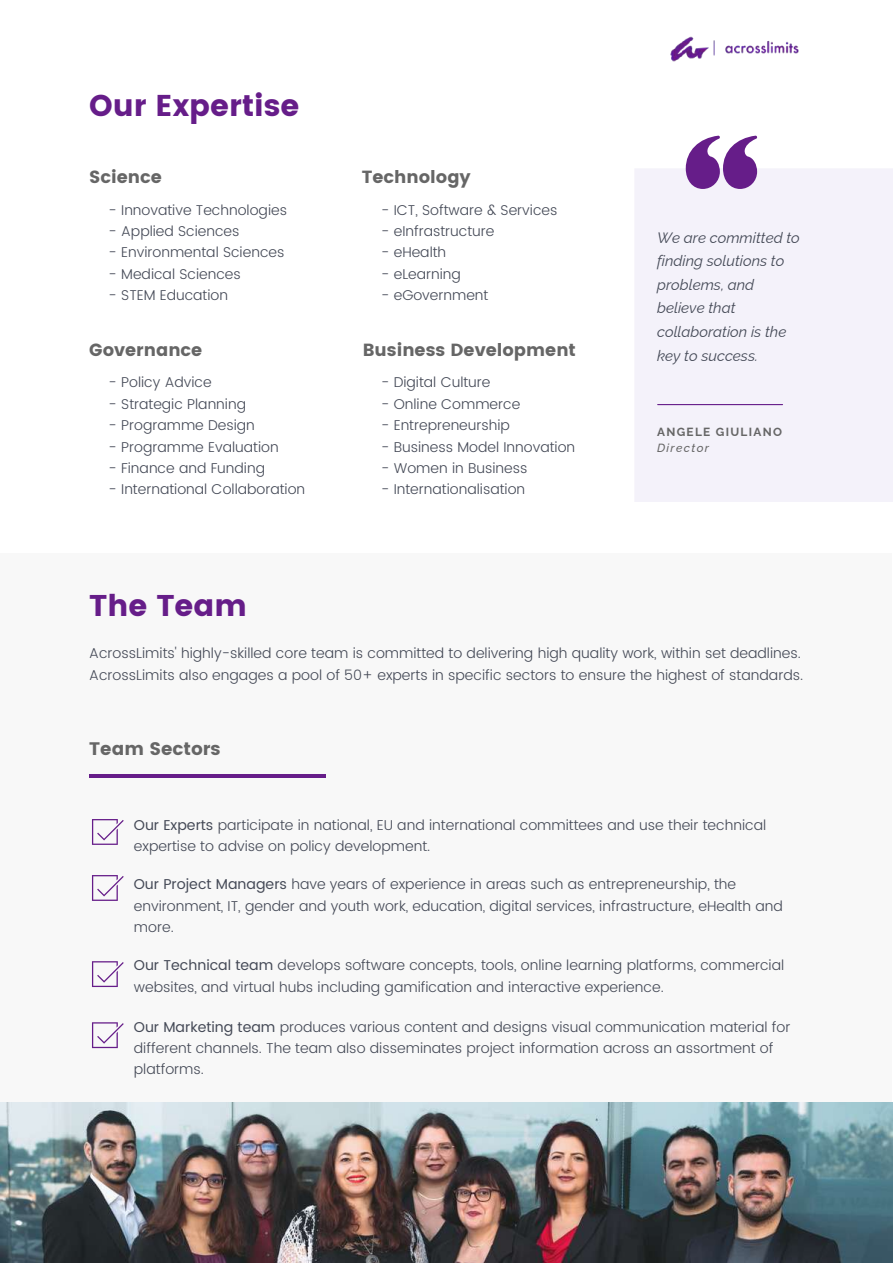
<style>
.page{position:relative;width:893px;height:1264px;background:#fff}
.page>*{position:absolute;margin:0;border:0;box-sizing:border-box;transform-origin:0 0}
.t1{font:30px "Poppins";color:#661d89}
.t2{font:18.15px "Poppins";color:#666}
.t3{font:17.55px "Poppins";color:#666}
.t4{font:italic 15px/23.5px "Raleway";color:#444956}
.t5{font:300 14.25px/21.3px "Poppins";color:#444956}
.t6{font:700 11.85px "Raleway";letter-spacing:.11em;color:#666}
.t7{font:italic 500 11.85px "Raleway";letter-spacing:.11em;color:#666}
.s1{font-weight:400}
</style>
<div class="page">
<div style="left:0;top:553px;width:891px;height:549px;background:#f8f8f8"></div>
<hr style="left:89px;top:774px;width:237px;height:3px;background:#661d89">
<svg style="left:92px;top:875px;width:32px;height:25px"></svg>
<svg style="left:92px;top:819px;width:32px;height:25px"></svg>
<svg style="left:92px;top:1022px;width:32px;height:26px"></svg>
<svg style="left:92px;top:961px;width:32px;height:26px"></svg>
<img style="left:670px;top:36px;width:129px;height:26px">
<div style="left:635px;top:169px;width:257px;height:333px;background:#f4f2fa"></div>
<svg style="left:685px;top:135px;width:72px;height:54px"></svg>
<hr style="left:657px;top:404px;width:125px;height:1px;background:#661d89">
<img style="left:0;top:1102px;width:892px;height:160px">
<h1 class="t1" style="left:89px;top:88px;width:212px">Our Expertise</h1>
<p class="t3" style="left:89px;top:167px;width:74px">Science</p>
<p class="t3" style="left:362px;top:167px;width:111px">Technology</p>
<p class="t5" style="left:109px;top:199px;width:180px">- Innovative Technologies</p>
<p class="t5" style="left:109px;top:220px;width:132px">- Applied Sciences</p>
<p class="t5" style="left:109px;top:242px;width:177px">- Environmental Sciences</p>
<p class="t5" style="left:109px;top:263px;width:134px">- Medical Sciences</p>
<p class="t5" style="left:109px;top:284px;width:121px">- STEM Education</p>
<p class="t3" style="left:89px;top:339px;width:114px">Governance</p>
<p class="t5" style="left:381px;top:199px;width:178px">- ICT, Software &amp; Services</p>
<p class="t5" style="left:381px;top:220px;width:115px">- eInfrastructure</p>
<p class="t5" style="left:381px;top:242px;width:67px">- eHealth</p>
<p class="t5" style="left:381px;top:263px;width:81px">- eLearning</p>
<p class="t5" style="left:381px;top:284px;width:109px">- eGovernment</p>
<p class="t3" style="left:363px;top:339px;width:215px">Business Development</p>
<p class="t4" style="left:657px;top:225px;width:144px">We are committed to finding solutions to problems, and believe that collaboration is the key to success.</p>
<p class="t5" style="left:109px;top:372px;width:104px">- Policy Advice</p>
<p class="t5" style="left:109px;top:393px;width:139px">- Strategic Planning</p>
<p class="t5" style="left:109px;top:414px;width:148px">- Programme Design</p>
<p class="t5" style="left:109px;top:436px;width:171px">- Programme Evaluation</p>
<p class="t5" style="left:109px;top:457px;width:158px">- Finance and Funding</p>
<p class="t5" style="left:109px;top:478px;width:198px">- International Collaboration</p>
<p class="t5" style="left:381px;top:372px;width:111px">- Digital Culture</p>
<p class="t5" style="left:381px;top:393px;width:141px">- Online Commerce</p>
<p class="t5" style="left:381px;top:414px;width:130px">- Entrepreneurship</p>
<p class="t5" style="left:381px;top:436px;width:195px">- Business Model Innovation</p>
<p class="t5" style="left:381px;top:457px;width:148px">- Women in Business</p>
<p class="t5" style="left:381px;top:478px;width:145px">- Internationalisation</p>
<p class="t6" style="left:657px;top:425px;width:126px">ANGELE GIULIANO</p>
<p class="t7" style="left:657px;top:440px;width:53px">Director</p>
<h1 class="t1" style="left:89px;top:588px;width:159px">The Team</h1>
<p class="t5" style="left:89px;top:642px;width:715px">AcrossLimits' highly-skilled core team is committed to delivering high quality work, within set deadlines.<br>AcrossLimits also engages a pool of 50+ experts in specific sectors to ensure the highest of standards.</p>
<p class="t2" style="left:89px;top:738px;width:133px">Team Sectors</p>
<p class="t5" style="left:134px;top:814px;width:634px"><span class="s1">Our Experts</span> participate in national, EU and international committees and use their technical expertise to advise on policy development.</p>
<p class="t5" style="left:134px;top:873px;width:650px"><span class="s1">Our Project Managers</span> have years of experience in areas such as entrepreneurship, the environment, IT, gender and youth work, education, digital services, infrastructure, eHealth and more.</p>
<p class="t5" style="left:134px;top:954px;width:652px"><span class="s1">Our Technical team</span> develops software concepts, tools, online learning platforms, commercial websites, and virtual hubs including gamification and interactive experience.</p>
<p class="t5" style="left:134px;top:1015px;width:658px"><span class="s1">Our Marketing team</span> produces various content and designs visual communication material for different channels. The team also disseminates project information across an assortment of platforms.</p>
</div>
